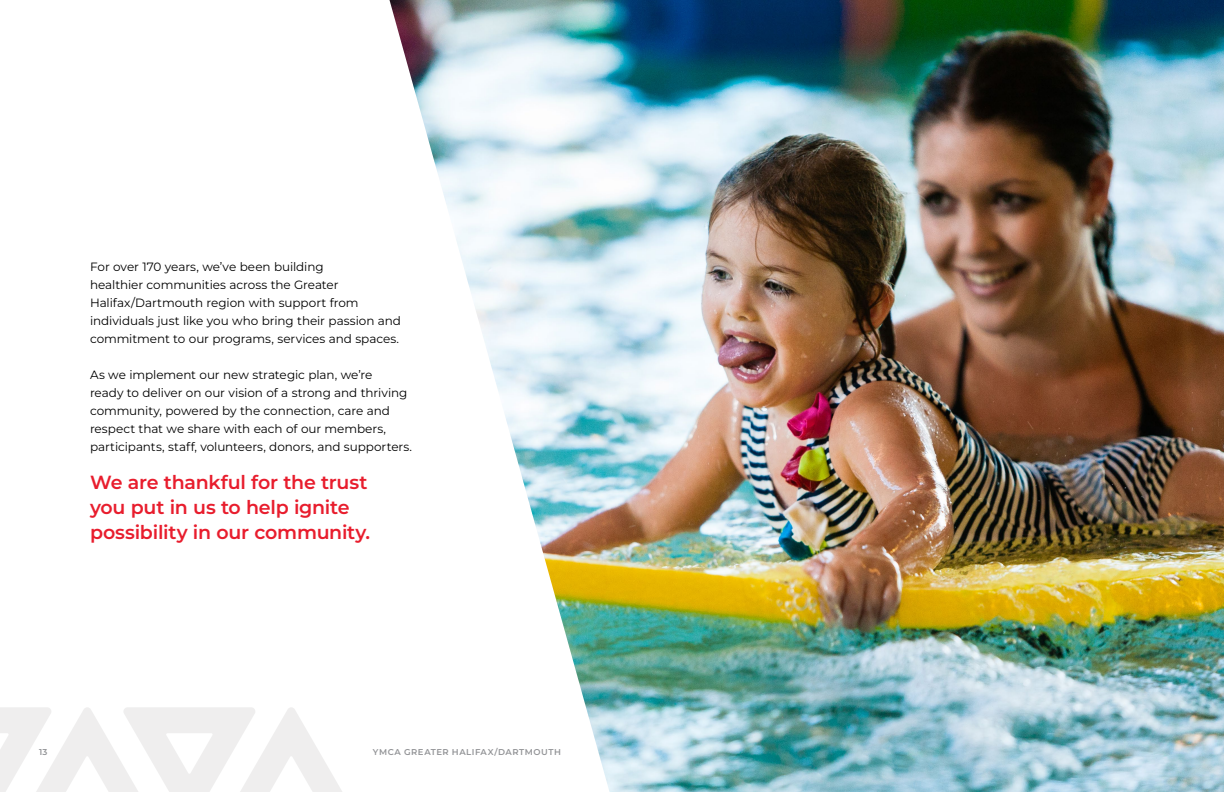
<style>
.page{position:relative;width:1224px;height:792px;background:#fff}
.page>*{position:absolute;margin:0;border:0;box-sizing:border-box;transform-origin:0 0}
.t1{font:600 19px/25px "Montserrat";letter-spacing:-.01em;color:#e81d2d}
.t2{font:12px/18px "Montserrat";letter-spacing:-.005em;color:#000}
.t3{font:600 8.5px "Montserrat";letter-spacing:.06em;color:#949598}
</style>
<div class="page">
<img style="left:390px;top:0;width:834px;height:792px">
<svg style="left:0;top:707px;width:342px;height:85px"></svg>
<p class="t2" style="left:90px;top:257px;width:313px">For over 170 years, we’ve been building<br>healthier communities across the Greater Halifax/Dartmouth region with support from individuals just like you who bring their passion and commitment to our programs, services and spaces.</p>
<p class="t2" style="left:90px;top:365px;width:324px">As we implement our new strategic plan, we’re<br>ready to deliver on our vision of a strong and thriving community, powered by the connection, care and respect that we share with each of our members, participants, staff, volunteers, donors, and supporters.</p>
<p class="t1" style="left:90px;top:470px;width:282px">We are thankful for the trust you put in us to help ignite possibility in our community.</p>
<p class="t3" style="left:39px;top:747px;width:10px">13</p>
<p class="t3" style="left:373px;top:747px;width:190px">YMCA GREATER HALIFAX/DARTMOUTH</p>
</div>
